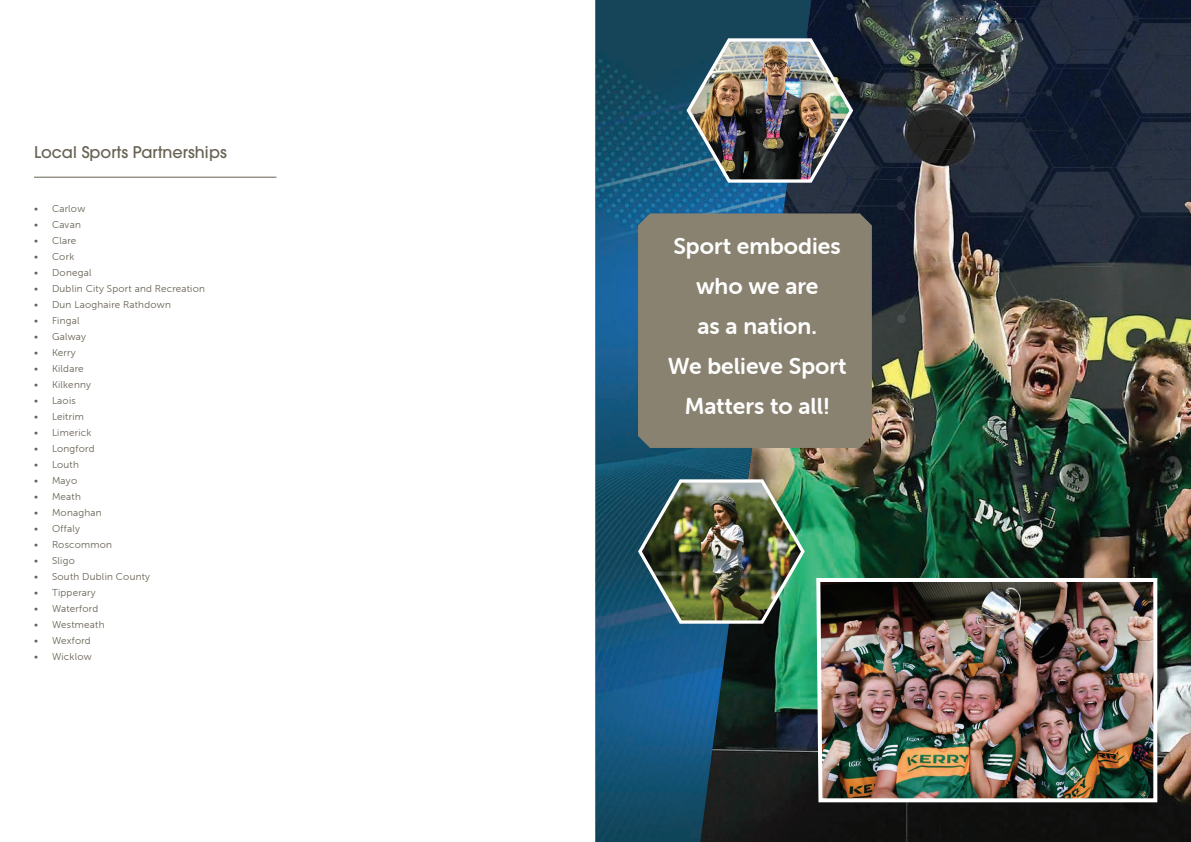
<style>
.page{position:relative;width:1191px;height:842px;background:#fff}
.page>*{position:absolute;margin:0;border:0;box-sizing:border-box;transform-origin:0 0}
.t1{font:23px/40px "Museo Sans Rounded 700";color:#fff;text-align:center}
.t2{font:500 16px "ITC Avant Garde Pro";color:#696355}
.t3{font:10px "Museo Sans Rounded 300";letter-spacing:.025em;color:#696355}
</style>
<div class="page">
<hr style="left:34px;top:177px;width:242px;height:1px;background:#696355">
<img style="left:811px;top:267px;width:380px;height:575px">
<img style="left:872px;top:262px;width:164px;height:61px">
<svg style="left:735px;top:581px;width:76px;height:261px;background:#1a352b"></svg>
<img style="left:595px;top:0;width:216px;height:581px">
<img style="left:595px;top:579px;width:140px;height:263px">
<div style="left:638px;top:262px;width:234px;height:186px;background:#898270"></div>
<img style="left:814px;top:576px;width:345px;height:228px">
<img style="left:636px;top:476px;width:170px;height:149px">
<img style="left:601px;top:0;width:590px;height:262px">
<p class="t2" style="left:34px;top:142px;width:194px">Local Sports Partnerships</p>
<p class="t3" style="left:34px;top:203px;width:53px">• Carlow</p>
<p class="t3" style="left:34px;top:219px;width:48px">• Cavan</p>
<p class="t3" style="left:34px;top:235px;width:44px">• Clare</p>
<p class="t3" style="left:34px;top:251px;width:42px">• Cork</p>
<p class="t3" style="left:34px;top:267px;width:59px">• Donegal</p>
<p class="t3" style="left:34px;top:283px;width:172px">• Dublin City Sport and Recreation</p>
<p class="t3" style="left:34px;top:299px;width:138px">• Dun Laoghaire Rathdown</p>
<p class="t3" style="left:34px;top:315px;width:47px">• Fingal</p>
<p class="t3" style="left:34px;top:331px;width:54px">• Galway</p>
<p class="t3" style="left:34px;top:347px;width:43px">• Kerry</p>
<p class="t3" style="left:34px;top:363px;width:51px">• Kildare</p>
<p class="t3" style="left:34px;top:379px;width:59px">• Kilkenny</p>
<p class="t3" style="left:34px;top:395px;width:43px">• Laois</p>
<p class="t3" style="left:34px;top:411px;width:51px">• Leitrim</p>
<p class="t3" style="left:34px;top:427px;width:59px">• Limerick</p>
<p class="t3" style="left:34px;top:443px;width:62px">• Longford</p>
<p class="t3" style="left:34px;top:459px;width:46px">• Louth</p>
<p class="t3" style="left:34px;top:475px;width:45px">• Mayo</p>
<p class="t3" style="left:34px;top:491px;width:48px">• Meath</p>
<p class="t3" style="left:34px;top:507px;width:69px">• Monaghan</p>
<p class="t3" style="left:34px;top:523px;width:47px">• Offaly</p>
<p class="t3" style="left:34px;top:539px;width:79px">• Roscommon</p>
<p class="t3" style="left:34px;top:555px;width:42px">• Sligo</p>
<p class="t3" style="left:34px;top:571px;width:118px">• South Dublin County</p>
<p class="t3" style="left:34px;top:587px;width:63px">• Tipperary</p>
<p class="t3" style="left:34px;top:603px;width:66px">• Waterford</p>
<p class="t3" style="left:34px;top:619px;width:72px">• Westmeath</p>
<p class="t3" style="left:34px;top:635px;width:58px">• Wexford</p>
<p class="t3" style="left:34px;top:651px;width:59px">• Wicklow</p>
<p class="t1" style="left:667px;top:226px;width:180px">Sport embodies who we are<br>as a nation.<br>We believe Sport<br>Matters to all!</p>
</div>
